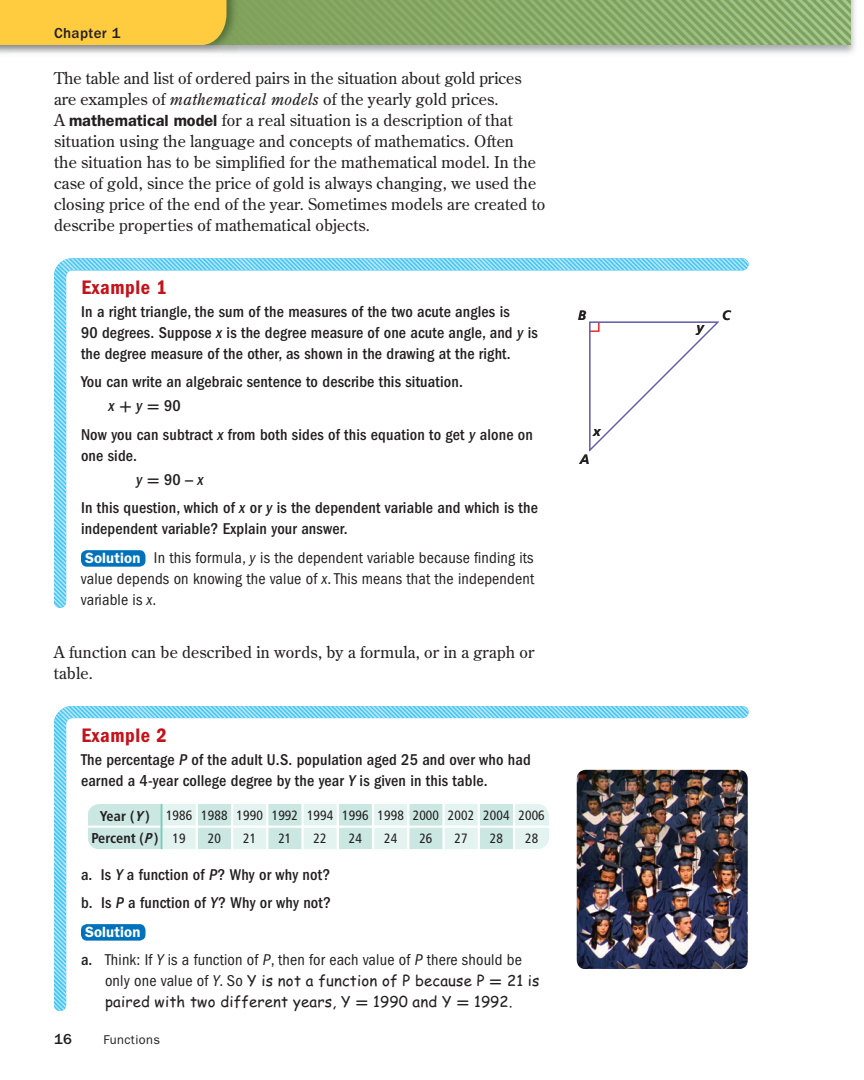
<style>
.page{position:relative;width:864px;height:1080px;background:#fff}
.page>*{position:absolute;margin:0;border:0;box-sizing:border-box;transform-origin:0 0}
.t1{font:20.25px "ITC Franklin Gothic Std Dm Cd";letter-spacing:.03em;color:#c4121a}
.t2{font:500 condensed 16.2px/21px "ITC Franklin Gothic Std";letter-spacing:.01em;color:#231f20}
.t3{font:16.2px/21px "Century Old Style Std";letter-spacing:.01em;color:#231f20}
.t4{font:condensed 16.2px/28.5px "ITC Franklin Gothic Std";letter-spacing:.01em;color:#231f20}
.t5{font:15px/21px "Comic Sans MS";letter-spacing:.01em;color:#231f20}
.t6{font:500 15px "ITC Franklin Gothic Std";letter-spacing:.025em;color:#231f20}
.t7{font:600 14.85px "ITC Franklin Gothic Std";letter-spacing:.01em;color:#fff}
.t8{font:700 condensed 14.25px "Frutiger LT Std";color:#231f20}
.t9{font:condensed 13.5px "Frutiger LT Std";letter-spacing:.01em;color:#231f20}
.t10{font:italic 700 13.5px "Frutiger LT Std";color:#231f20}
.t11{font:12.75px "ITC Franklin Gothic Std";letter-spacing:.03em;color:#231f20}
.s1{font-style:italic}
.s2{font-family:"ITC Franklin Gothic Std";font-weight:600}
.s3{font-family:"Uni Math";font-weight:700;font-stretch:normal}
.s4{font-weight:500}
.s5{font-weight:600;font-stretch:normal;font-size:14.85px;color:#fff}
.s6{font-weight:700;font-size:14.25px}
.s7{font-weight:700;font-style:italic;font-size:14.25px}
.s8{font-weight:400;font-size:13.5px}
.s9{font-family:"ITC Franklin Gothic Std";font-stretch:condensed;font-size:16.2px}
.s10{font-family:"ITC Franklin Gothic Std";font-style:italic;font-stretch:condensed;font-size:16.2px}
.s11{font-family:"Uni Math";font-weight:700;font-size:16.2px}
</style>
<div class="page">
<img style="left:222px;top:0;width:633px;height:54px">
<img style="left:239px;top:0;width:611px;height:45px">
<img style="left:226px;top:0;width:13px;height:45px">
<svg style="left:54px;top:258px;width:694px;height:350px"></svg>
<svg style="left:588px;top:321px;width:133px;height:131px"></svg>
<svg style="left:54px;top:706px;width:694px;height:305px"></svg>
<img style="left:577px;top:770px;width:171px;height:199px;border-radius:9px">
<div style="left:0;top:0;width:226px;height:45px;background:#fecc3e"></div>
<p class="t6" style="left:54px;top:27px;width:68px">Chapter 1</p>
<p class="t3" style="left:54px;top:69px;width:493px">The table and list of ordered pairs in the situation about gold prices are examples of <span class="s1">mathematical models</span> of the yearly gold prices.<br>A <span class="s2">mathematical model</span> for a real situation is a description of that situation using the language and concepts of mathematics. Often<br>the situation has to be simplified for the mathematical model. In the case of gold, since the price of gold is always changing, we used the closing price of the end of the year. Sometimes models are created to describe properties of mathematical objects.</p>
<p class="t1" style="left:82px;top:280px;width:87px">Example 1</p>
<p class="t2" style="left:81px;top:302px;width:458px">In a right triangle, the sum of the measures of the two acute angles is<br>90 degrees. Suppose <span class="s1">x</span> is the degree measure of one acute angle, and <span class="s1">y</span> is the degree measure of the other, as shown in the drawing at the right.</p>
<p class="t2" style="left:109px;top:371px;width:356px;line-height:24px;text-indent:-28px">You can write an algebraic sentence to describe this situation. <span class="s1">x</span><span class="s3">+</span><span class="s1">y</span><span class="s3">=</span> 90</p>
<p class="t2" style="left:81px;top:425px;width:454px">Now you can subtract <span class="s1">x</span> from both sides of this equation to get <span class="s1">y</span> alone on one side.</p>
<p class="t2" style="left:81px;top:467px;width:458px;line-height:28.5px;text-indent:55px"><span class="s1">y</span><span class="s3">=</span> 90 <span class="s3">–</span><span class="s1">x<br></span>In this question, which of <span class="s1">x</span> or <span class="s1">y</span> is the dependent variable and which is the</p>
<p class="t4" style="left:81px;top:516px;width:454px"><span class="s4">independent variable? Explain your answer.<br></span><span class="s5">Solution</span> In this formula, <span class="s1">y</span> is the dependent variable because finding its</p>
<p class="t4" style="left:81px;top:569px;width:455px;line-height:21px">value depends on knowing the value of <span class="s1">x</span>. This means that the independent variable is <span class="s1">x</span>.</p>
<p class="t3" style="left:54px;top:643px;width:482px">A function can be described in words, by a formula, or in a graph or table.</p>
<p class="t1" style="left:82px;top:728px;width:87px">Example 2</p>
<p class="t2" style="left:81px;top:750px;width:451px">The percentage <span class="s1">P</span> of the adult U.S. population aged 25 and over who had earned a 4-year college degree by the year <span class="s1">Y</span> is given in this table.</p>
<p class="t9" style="left:100px;top:810px;width:446px"><span class="s6">Year (</span><span class="s7">Y</span><span class="s6">)</span> 1986 1988 1990 1992 1994 1996 1998 2000 2002 2004 2006</p>
<p class="t8" style="left:91px;top:833px;width:96px">Percent (<span class="s1">P</span>) <span class="s8">19</span></p>
<p class="t9" style="left:208px;top:833px;width:15px">20</p>
<p class="t9" style="left:243px;top:833px;width:15px">21</p>
<p class="t9" style="left:278px;top:833px;width:15px">21</p>
<p class="t9" style="left:314px;top:833px;width:15px">22</p>
<p class="t9" style="left:349px;top:833px;width:15px">24</p>
<p class="t9" style="left:384px;top:833px;width:15px">24</p>
<p class="t9" style="left:419px;top:833px;width:15px">26</p>
<p class="t9" style="left:455px;top:833px;width:15px">27</p>
<p class="t9" style="left:490px;top:833px;width:15px">28</p>
<p class="t9" style="left:525px;top:833px;width:15px">28</p>
<p class="t2" style="left:81px;top:862px;width:252px;line-height:28.5px">a. Is <span class="s1">Y</span> a function of <span class="s1">P</span>? Why or why not? b. Is <span class="s1">P</span> a function of <span class="s1">Y</span>? Why or why not?</p>
<p class="t7" style="left:85px;top:927px;width:57px">Solution</p>
<p class="t4" style="left:81px;top:947px;width:442px"><span class="s4">a.</span> Think: If <span class="s1">Y</span> is a function of <span class="s1">P</span>, then for each value of <span class="s1">P</span> there should be</p>
<p class="t5" style="left:105px;top:972px;width:436px"><span class="s9">only one value of</span> <span class="s10">Y</span><span class="s9">. So</span> Y is not a function of P because P <span class="s11">=</span> 21 is paired with two different years, Y <span class="s11">=</span> 1990 and Y <span class="s11">=</span> 1992.</p>
<p class="t6" style="left:54px;top:1034px;width:20px">16</p>
<p class="t11" style="left:103px;top:1035px;width:58px">Functions</p>
<p class="t10" style="left:578px;top:308px;width:10px">B</p>
<p class="t10" style="left:722px;top:308px;width:10px">C</p>
<p class="t10" style="left:697px;top:320px;width:9px">y</p>
<p class="t10" style="left:593px;top:423px;width:9px">x</p>
<p class="t10" style="left:580px;top:451px;width:11px">A</p>
</div>
